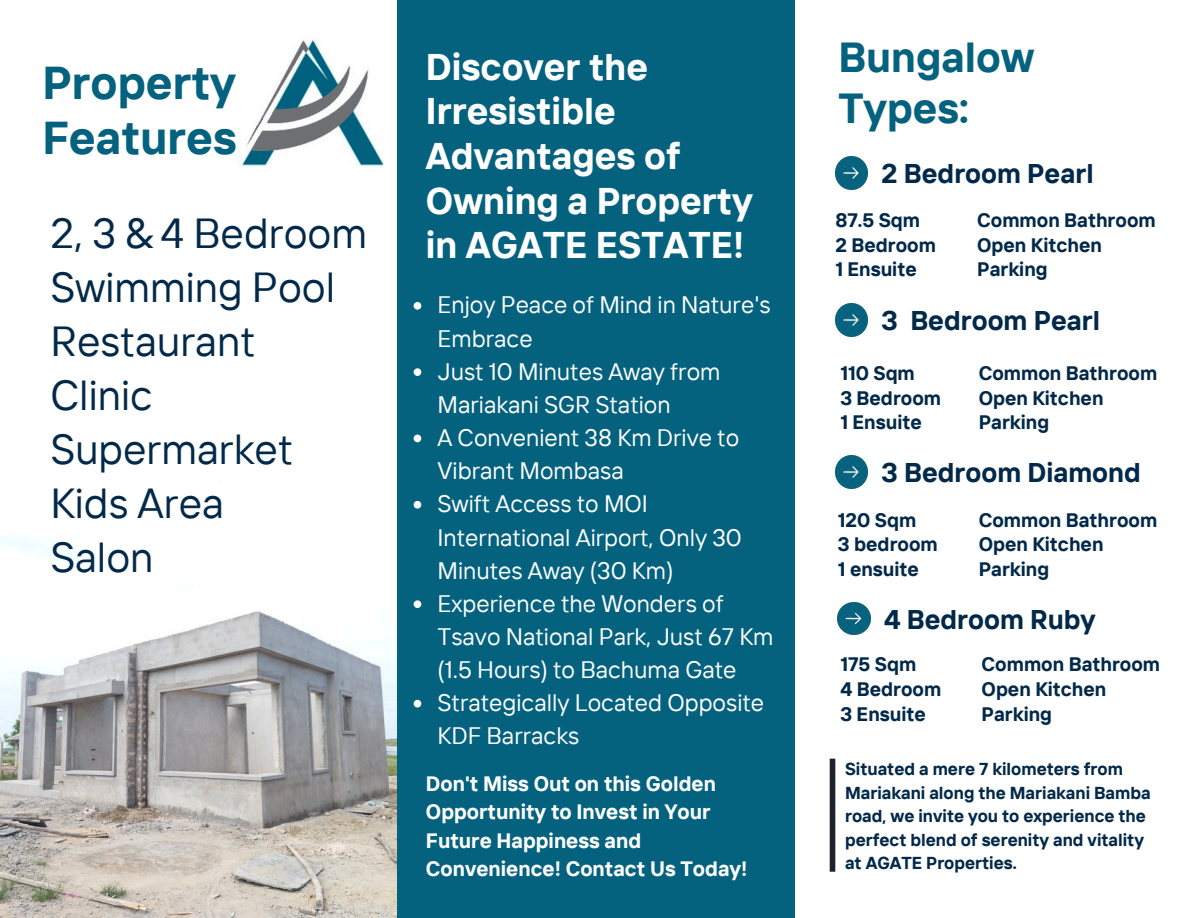
<style>
.page{position:relative;width:1188px;height:918px;background:#fff}
.page>*{position:absolute;margin:0;border:0;box-sizing:border-box;transform-origin:0 0}
.t1{font:700 45.9px/55.5px "TT Interphases";color:#05627f}
.t2{font:42px/54px "TT Interphases";color:#022949}
.t3{font:700 42px/50.7px "TT Interphases";color:#05627f}
.t4{font:700 37.05px/44.7px "TT Interphases";color:#fff}
.t5{font:700 27px "TT Interphases";color:#022949}
.t6{font:23.85px/33.2px "TT Interphases";color:#fff}
.t7{font:700 20.85px/28.2px "TT Interphases";color:#fff}
.t8{font:700 19.5px/24.8px "TT Interphases";color:#022949}
.t9{font:700 17.25px/23.7px "TT Interphases";color:#022949}
</style>
<div class="page">
<img style="left:0;top:537px;width:397px;height:381px">
<div style="left:397px;top:0;width:397px;height:918px;background:#05627f"></div>
<img style="left:835px;top:157px;width:33px;height:32px">
<img style="left:835px;top:304px;width:33px;height:32px">
<img style="left:835px;top:456px;width:33px;height:32px">
<div style="left:830px;top:759px;width:5px;height:113px;background:#1f212b"></div>
<img style="left:838px;top:602px;width:32px;height:33px">
<img style="left:241px;top:40px;width:143px;height:127px">
<svg style="left:414px;top:302px;width:7px;height:8px"></svg>
<svg style="left:414px;top:368px;width:7px;height:8px"></svg>
<svg style="left:414px;top:435px;width:7px;height:7px"></svg>
<svg style="left:414px;top:501px;width:7px;height:8px"></svg>
<svg style="left:414px;top:600px;width:7px;height:8px"></svg>
<svg style="left:414px;top:700px;width:7px;height:7px"></svg>
<p class="t1" style="left:42px;top:54px;width:196px">Property<br>Features</p>
<p class="t2" style="left:50px;top:206px;width:318px">2, 3 &amp; 4 Bedroom<br>Swimming Pool<br>Restaurant<br>Clinic<br>Supermarket<br>Kids Area</p>
<h3 class="t2" style="left:50px;top:529px;width:105px">Salon</h3>
<p class="t4" style="left:426px;top:43px;width:328px">Discover the<br>Irresistible<br>Advantages of<br>Owning a Property in AGATE ESTATE!</p>
<p class="t6" style="left:438px;top:288px;width:335px">Enjoy Peace of Mind in Nature's<br>Embrace</p>
<p class="t6" style="left:438px;top:354px;width:284px">Just 10 Minutes Away from<br>Mariakani SGR Station</p>
<p class="t6" style="left:438px;top:421px;width:303px">A Convenient 38 Km Drive to<br>Vibrant Mombasa</p>
<h1 class="t6" style="left:438px;top:487px;width:306px">Swift Access to MOI<br>International Airport, Only 30<br>Minutes Away (30 Km)</h1>
<p class="t6" style="left:438px;top:586px;width:338px">Experience the Wonders of<br>Tsavo National Park, Just 67 Km (1.5 Hours) to Bachuma Gate</p>
<p class="t6" style="left:438px;top:686px;width:328px">Strategically Located Opposite<br>KDF Barracks</p>
<h6 class="t7" style="left:426px;top:769px;width:323px">Don't Miss Out on this Golden<br>Opportunity to Invest in Your<br>Future Happiness and<br>Convenience! Contact Us Today!</h6>
<h6 class="t3" style="left:838px;top:31px;width:198px">Bungalow<br>Types:</h6>
<p class="t5" style="left:882px;top:156px;width:214px">2 Bedroom Pearl</p>
<p class="t8" style="left:835px;top:207px;width:102px">87.5 Sqm<br>2 Bedroom</p>
<p class="t8" style="left:835px;top:257px;width:83px">1 Ensuite</p>
<p class="t8" style="left:977px;top:207px;width:180px">Common Bathroom<br>Open Kitchen</p>
<h6 class="t8" style="left:977px;top:257px;width:72px">Parking</h6>
<h6 class="t5" style="left:882px;top:303px;width:220px">3 Bedroom Pearl</h6>
<p class="t8" style="left:840px;top:360px;width:102px">110 Sqm<br>3 Bedroom</p>
<p class="t8" style="left:840px;top:410px;width:83px">1 Ensuite</p>
<p class="t8" style="left:979px;top:360px;width:180px">Common Bathroom<br>Open Kitchen</p>
<h6 class="t8" style="left:979px;top:410px;width:72px">Parking</h6>
<p class="t5" style="left:882px;top:455px;width:261px">3 Bedroom Diamond</p>
<p class="t8" style="left:838px;top:507px;width:101px">120 Sqm<br>3 bedroom</p>
<p class="t8" style="left:838px;top:557px;width:83px">1 ensuite</p>
<p class="t8" style="left:979px;top:507px;width:180px">Common Bathroom<br>Open Kitchen<br>Parking</p>
<p class="t5" style="left:884px;top:602px;width:213px">4 Bedroom Ruby</p>
<h6 class="t8" style="left:840px;top:652px;width:102px">175 Sqm<br>4 Bedroom</h6>
<p class="t8" style="left:840px;top:701px;width:87px">3 Ensuite</p>
<h6 class="t8" style="left:982px;top:652px;width:180px">Common Bathroom<br>Open Kitchen</h6>
<p class="t8" style="left:982px;top:701px;width:72px">Parking</p>
<p class="t9" style="left:845px;top:757px;width:307px">Situated a mere 7 kilometers from Mariakani along the Mariakani Bamba road, we invite you to experience the perfect blend of serenity and vitality at AGATE Properties.</p>
</div>
